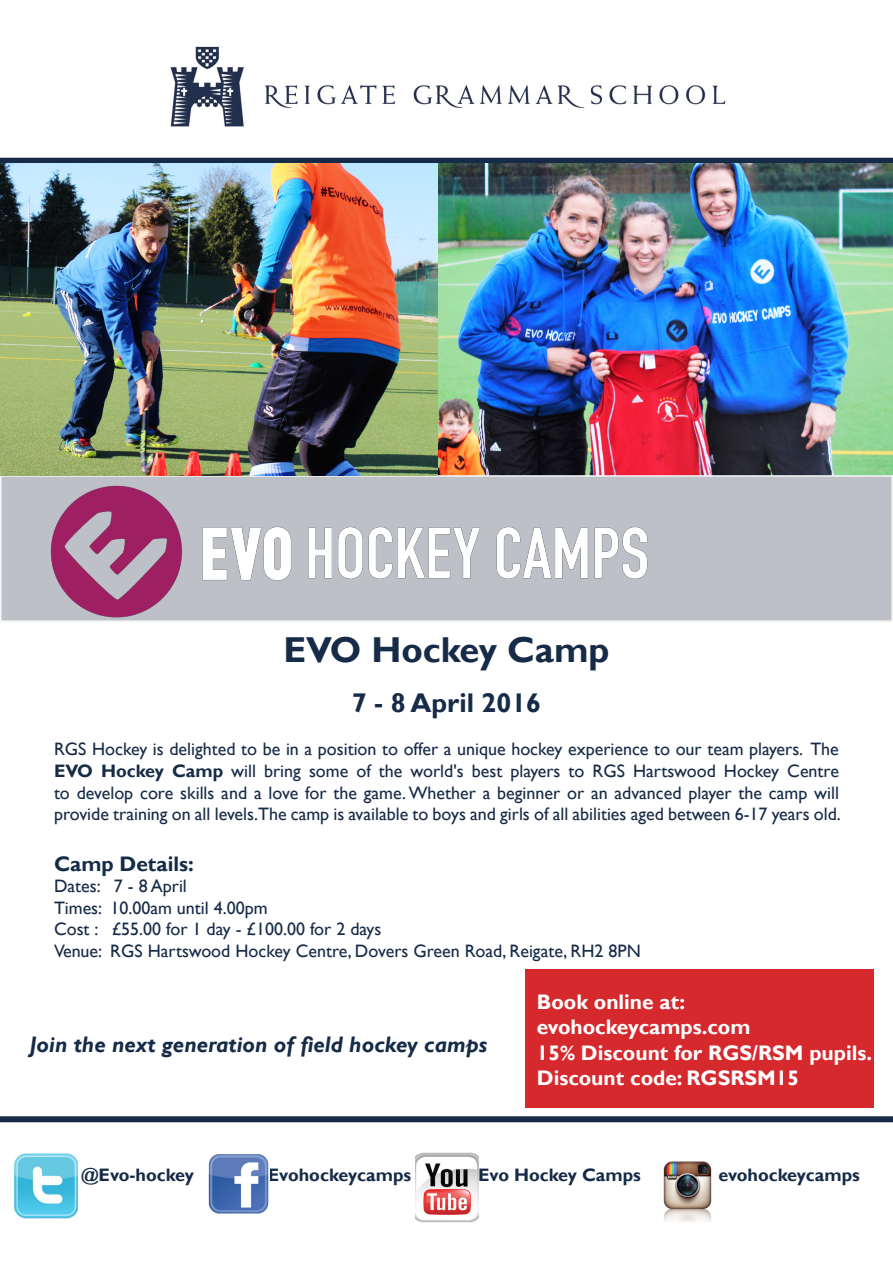
<style>
.page{position:relative;width:893px;height:1263px;background:#fff}
.page>*{position:absolute;margin:0;border:0;box-sizing:border-box;transform-origin:0 0}
.t1{font:700 36px "Gill Sans";color:#162b47}
.t2{font:700 27px "Gill Sans";color:#162b47}
.t3{font:italic 700 22.5px "Gill Sans";color:#162b47}
.t4{font:700 21px "Gill Sans";color:#fff}
.t5{font:700 21px "Gill Sans";color:#162b47}
.t6{font:18px/21.6px "Gill Sans";color:#162b47;text-align:justify}
.t7{font:700 18px "Gill Sans";color:#162b47}
.s1{font-weight:700}
</style>
<div class="page">
<img style="left:170px;top:46px;width:556px;height:81px">
<div style="left:0;top:158px;width:893px;height:6px;background:#162b47"></div>
<img style="left:438px;top:164px;width:455px;height:311px">
<div style="left:0;top:1116px;width:893px;height:6px;background:#162b47"></div>
<div style="left:1px;top:476px;width:891px;height:145px;background:#bdc1c7"></div>
<div style="left:0;top:475px;width:893px;height:147px;border:2px solid #f7f7f8"></div>
<img style="left:0;top:164px;width:438px;height:311px">
<img style="left:38px;top:477px;width:627px;height:145px">
<img style="left:415px;top:1152px;width:63px;height:70px">
<img style="left:663px;top:1161px;width:49px;height:61px">
<img style="left:208px;top:1153px;width:61px;height:61px">
<img style="left:15px;top:1153px;width:63px;height:66px">
<div style="left:525px;top:969px;width:349px;height:139px;background:#d6292e"></div>
<p class="t1" style="left:283px;top:628px;width:328px">EVO Hockey Camp</p>
<p class="t2" style="left:352px;top:687px;width:191px">7 - 8 April 2016</p>
<p class="t6" style="left:54px;top:739px;width:786px">RGS Hockey is delighted to be in a position to offer a unique hockey experience to our team players. The</p>
<p class="t6" style="left:54px;top:760px;width:788px"><span class="s1">EVO Hockey Camp</span> will bring some of the world's best players to RGS Hartswood Hockey Centre to develop core skills and a love for the game. Whether a beginner or an advanced player the camp will provide training on all levels.The camp is available to boys and girls of all abilities aged between 6-17 years old.</p>
<p class="t5" style="left:54px;top:851px;width:141px">Camp Details:</p>
<p class="t6" style="left:54px;top:875px;width:134px">Dates: 7 - 8 April</p>
<p class="t6" style="left:54px;top:897px;width:215px">Times: 10.00am until 4.00pm</p>
<p class="t6" style="left:54px;top:919px;width:329px">Cost : £55.00 for 1 day - £100.00 for 2 days</p>
<p class="t6" style="left:54px;top:940px;width:588px">Venue: RGS Hartswood Hockey Centre, Dovers Green Road, Reigate, RH2 8PN</p>
<p class="t3" style="left:30px;top:1031px;width:459px">Join the next generation of field hockey camps</p>
<p class="t4" style="left:537px;top:989px;width:150px">Book online at:</p>
<p class="t4" style="left:537px;top:1015px;width:215px">evohockeycamps.com</p>
<p class="t4" style="left:537px;top:1040px;width:337px">15% Discount for RGS/RSM pupils.</p>
<p class="t4" style="left:537px;top:1065px;width:264px">Discount code: RGSRSM15</p>
<p class="t7" style="left:81px;top:1164px;width:114px">@Evo-hockey</p>
<p class="t7" style="left:268px;top:1164px;width:145px">Evohockeycamps</p>
<p class="t7" style="left:478px;top:1164px;width:164px">Evo Hockey Camps</p>
<p class="t7" style="left:719px;top:1164px;width:143px">evohockeycamps</p>
</div>
